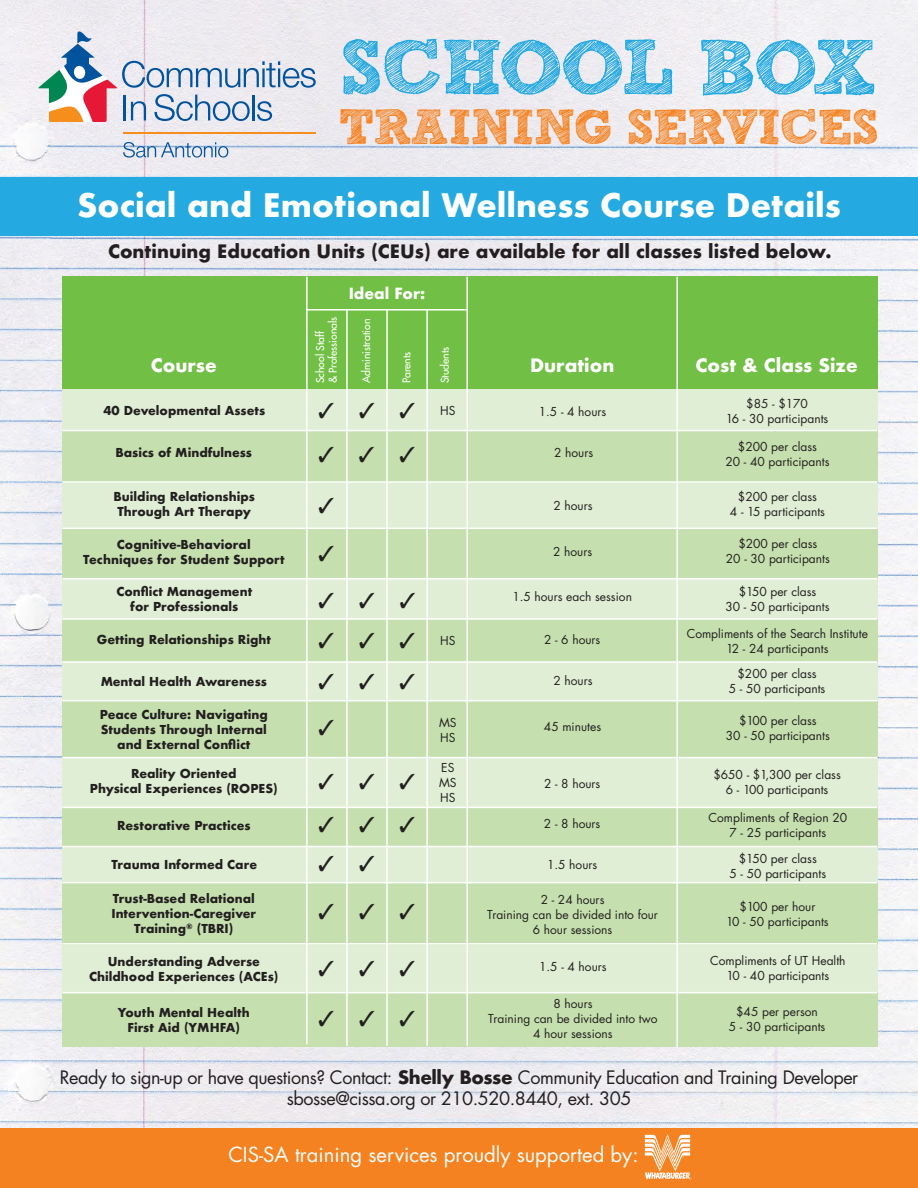
<style>
.page{position:relative;width:918px;height:1188px;background:#fff}
.page>*{position:absolute;margin:0;border:0;box-sizing:border-box;transform-origin:0 0}
.t1{font:700 77.7px "Sketch Block";letter-spacing:-.025em;color:#24aae1}
.t2{font:700 49.2px "Sketch Block";letter-spacing:-.025em;color:#f58220}
.t3{font:700 31.5px "Futura";color:#fff}
.t4{font:21.6px "Zapf Dingbats ITC";color:#231f20}
.t5{font:20.25px "Futura";color:#fff}
.t6{font:18px/21.6px "Futura";letter-spacing:-.025em;color:#231f20;text-align:center}
.t7{font:700 18px "Futura";color:#231f20}
.t8{font:700 18px "Futura";color:#fff}
.t9{font:700 15px "Futura";color:#fff}
.t10{font:12px/15px "Futura";color:#231f20;text-align:center}
.t11{font:700 12px/15px "Futura";color:#231f20;text-align:center}
.t12{font:10.5px/12.6px "Futura";color:#fff}
.s1{font-weight:700}
</style>
<div class="page">
<img style="left:0;top:0;width:918px;height:1129px">
<div style="left:62px;top:277px;width:816px;height:770px;background:#dfeed4"></div>
<div style="left:62px;top:277px;width:816px;height:112px;background:#71bf44"></div>
<div style="left:62px;top:430px;width:816px;height:53px;background:#c5e0ae"></div>
<div style="left:62px;top:529px;width:816px;height:50px;background:#c5e0ae"></div>
<div style="left:62px;top:619px;width:816px;height:42px;background:#c5e0ae"></div>
<div style="left:62px;top:701px;width:816px;height:57px;background:#c5e0ae"></div>
<div style="left:62px;top:807px;width:816px;height:40px;background:#c5e0ae"></div>
<div style="left:62px;top:882px;width:816px;height:62px;background:#c5e0ae"></div>
<div style="left:62px;top:993px;width:816px;height:54px;background:#c5e0ae"></div>
<hr style="left:62px;top:430px;width:815px;height:1px;background:#fff">
<hr style="left:62px;top:481px;width:815px;height:2px;background:#fff">
<hr style="left:62px;top:528px;width:815px;height:1px;background:#fff">
<hr style="left:62px;top:578px;width:815px;height:1px;background:#fff">
<hr style="left:62px;top:618px;width:815px;height:2px;background:#fff">
<hr style="left:62px;top:661px;width:815px;height:2px;background:#fff">
<hr style="left:62px;top:700px;width:815px;height:1px;background:#fff">
<hr style="left:62px;top:757px;width:815px;height:1px;background:#fff">
<hr style="left:62px;top:807px;width:815px;height:1px;background:#fff">
<hr style="left:62px;top:846px;width:815px;height:1px;background:#fff">
<hr style="left:62px;top:882px;width:815px;height:1px;background:#fff">
<hr style="left:62px;top:943px;width:815px;height:2px;background:#fff">
<hr style="left:62px;top:992px;width:815px;height:1px;background:#fff">
<hr style="left:676px;top:277px;width:2px;height:770px;background:#fff">
<hr style="left:306px;top:277px;width:2px;height:767px;background:#fff">
<hr style="left:386px;top:310px;width:2px;height:736px;background:#fff">
<hr style="left:466px;top:277px;width:2px;height:769px;background:#fff">
<hr style="left:346px;top:310px;width:2px;height:736px;background:#fff">
<hr style="left:426px;top:310px;width:2px;height:736px;background:#fff">
<hr style="left:306px;top:309px;width:161px;height:2px;background:#fff">
<svg style="left:123px;top:142px;width:105px;height:16px"></svg>
<hr style="left:123px;top:132px;width:192px;height:2px;background:#f68e1e">
<svg style="left:38px;top:31px;width:278px;height:91px"></svg>
<div style="left:0;top:177px;width:918px;height:58px;background:#24aae1"></div>
<div style="left:0;top:1129px;width:918px;height:59px;background:#f58220"></div>
<svg style="left:645px;top:1134px;width:47px;height:45px"></svg>
<h1 class="t1" style="left:340px;top:20px;width:539px">SCHOOL BOX</h1>
<h2 class="t2" style="left:339px;top:96px;width:541px">TRAINING SERVICES</h2>
<h3 class="t3" style="left:77px;top:182px;width:765px">Social and Emotional Wellness Course Details</h3>
<h3 class="t7" style="left:108px;top:238px;width:725px">Continuing Education Units (CEUs) are available for all classes listed below.</h3>
<p class="t9" style="left:349px;top:283px;width:78px">Ideal For:</p>
<p class="t12" style="left:314px;top:383px;width:68px;rotate:-90deg">School Staff<br>&amp; Professionals</p>
<p class="t12" style="left:360px;top:383px;width:66px;rotate:-90deg">Administration</p>
<p class="t12" style="left:400px;top:383px;width:33px;rotate:-90deg">Parents</p>
<p class="t12" style="left:439px;top:383px;width:38px;rotate:-90deg">Students</p>
<h3 class="t8" style="left:151px;top:352px;width:67px">Course</h3>
<h3 class="t8" style="left:530px;top:352px;width:86px">Duration</h3>
<h3 class="t8" style="left:696px;top:352px;width:164px">Cost &amp; Class Size</h3>
<h3 class="t4" style="left:318px;top:400px;width:99px">✓✓✓</h3>
<p class="t11" style="left:103px;top:403px;width:163px">40 Developmental Assets</p>
<p class="t10" style="left:440px;top:403px;width:17px">HS</p>
<p class="t10" style="left:539px;top:404px;width:69px">1.5 - 4 hours</p>
<p class="t10" style="left:746px;top:396px;width:63px">$85 - $170</p>
<p class="t10" style="left:726px;top:411px;width:104px">16 - 30 participants</p>
<p class="t11" style="left:116px;top:445px;width:138px">Basics of Mindfulness</p>
<p class="t10" style="left:554px;top:445px;width:41px">2 hours</p>
<p class="t10" style="left:738px;top:439px;width:81px">$200 per class</p>
<h3 class="t4" style="left:318px;top:444px;width:99px">✓✓✓</h3>
<p class="t10" style="left:726px;top:454px;width:105px">20 - 40 participants</p>
<p class="t11" style="left:114px;top:489px;width:143px">Building Relationships<br>Through Art Therapy</p>
<p class="t10" style="left:553px;top:498px;width:41px">2 hours</p>
<p class="t10" style="left:730px;top:489px;width:97px">$200 per class<br>4 - 15 participants</p>
<p class="t11" style="left:83px;top:537px;width:203px">Cognitive-Behavioral<br>Techniques for Student Support</p>
<p class="t10" style="left:553px;top:543px;width:41px">2 hours</p>
<p class="t10" style="left:738px;top:536px;width:81px">$200 per class</p>
<p class="t10" style="left:726px;top:551px;width:105px">20 - 30 participants</p>
<p class="t11" style="left:116px;top:584px;width:137px">Conflict Management for Professionals</p>
<p class="t10" style="left:512px;top:589px;width:121px">1.5 hours each session</p>
<p class="t10" style="left:739px;top:584px;width:79px">$150 per class</p>
<h3 class="t4" style="left:318px;top:590px;width:99px">✓✓✓</h3>
<p class="t10" style="left:726px;top:599px;width:105px">30 - 50 participants</p>
<p class="t11" style="left:97px;top:632px;width:176px">Getting Relationships Right</p>
<p class="t10" style="left:440px;top:633px;width:17px">HS</p>
<p class="t10" style="left:544px;top:632px;width:58px">2 - 6 hours</p>
<p class="t10" style="left:687px;top:626px;width:183px">Compliments of the Search Institute</p>
<h3 class="t4" style="left:318px;top:631px;width:99px">✓✓✓</h3>
<p class="t10" style="left:726px;top:641px;width:104px">12 - 24 participants</p>
<p class="t11" style="left:101px;top:674px;width:168px">Mental Health Awareness</p>
<p class="t10" style="left:553px;top:673px;width:41px">2 hours</p>
<p class="t10" style="left:738px;top:666px;width:81px">$200 per class</p>
<h3 class="t4" style="left:318px;top:671px;width:99px">✓✓✓</h3>
<p class="t10" style="left:729px;top:681px;width:98px">5 - 50 participants</p>
<p class="t11" style="left:100px;top:707px;width:170px">Peace Culture: Navigating<br>Students Through Internal and External Conflict</p>
<p class="t10" style="left:439px;top:714px;width:19px">MS</p>
<p class="t10" style="left:544px;top:719px;width:59px">45 minutes</p>
<p class="t10" style="left:440px;top:729px;width:17px">HS</p>
<p class="t10" style="left:439px;top:760px;width:19px;text-align:left">ES<br>MS<br>HS</p>
<p class="t11" style="left:90px;top:766px;width:189px">Reality Oriented<br>Physical Experiences (ROPES)</p>
<p class="t10" style="left:544px;top:776px;width:58px">2 - 8 hours</p>
<h3 class="t4" style="left:318px;top:772px;width:99px">✓✓✓</h3>
<p class="t10" style="left:739px;top:713px;width:79px">$100 per class</p>
<p class="t10" style="left:726px;top:728px;width:105px">30 - 50 participants</p>
<p class="t10" style="left:713px;top:767px;width:129px">$650 - $1,300 per class</p>
<p class="t10" style="left:726px;top:782px;width:104px">6 - 100 participants</p>
<p class="t11" style="left:117px;top:818px;width:135px">Restorative Practices</p>
<p class="t10" style="left:544px;top:816px;width:58px">2 - 8 hours</p>
<p class="t10" style="left:709px;top:810px;width:140px">Compliments of Region 20</p>
<h3 class="t4" style="left:318px;top:815px;width:99px">✓✓✓</h3>
<p class="t10" style="left:730px;top:825px;width:98px">7 - 25 participants</p>
<p class="t11" style="left:111px;top:857px;width:147px">Trauma Informed Care</p>
<p class="t10" style="left:547px;top:857px;width:52px">1.5 hours</p>
<p class="t10" style="left:730px;top:851px;width:98px">$150 per class<br>5 - 50 participants</p>
<p class="t11" style="left:111px;top:891px;width:146px">Trust-Based Relational<br>Intervention-Caregiver<br>Training<sup>®</sup> (TBRI)</p>
<p class="t10" style="left:487px;top:892px;width:172px">2 - 24 hours<br>Training can be divided into four<br>6 hour sessions</p>
<p class="t10" style="left:726px;top:899px;width:104px">$100 per hour<br>10 - 50 participants</p>
<p class="t11" style="left:89px;top:954px;width:191px">Understanding Adverse<br>Childhood Experiences (ACEs)</p>
<p class="t10" style="left:539px;top:959px;width:69px">1.5 - 4 hours</p>
<p class="t10" style="left:710px;top:953px;width:137px">Compliments of UT Health<br>10 - 40 participants</p>
<p class="t11" style="left:118px;top:1005px;width:134px">Youth Mental Health<br>First Aid (YMHFA)</p>
<p class="t10" style="left:488px;top:996px;width:171px">8 hours<br>Training can be divided into two<br>4 hour sessions</p>
<p class="t10" style="left:729px;top:1004px;width:98px">$45 per person<br>5 - 30 participants</p>
<h3 class="t6" style="left:60px;top:1066px;width:800px">Ready to sign-up or have questions? Contact: <span class="s1">Shelly Bosse</span> Community Education and Training Developer sbosse@cissa.org or 210.520.8440, ext. 305</h3>
<h3 class="t5" style="left:228px;top:1141px;width:412px">CIS-SA training services proudly supported by:</h3>
</div>
